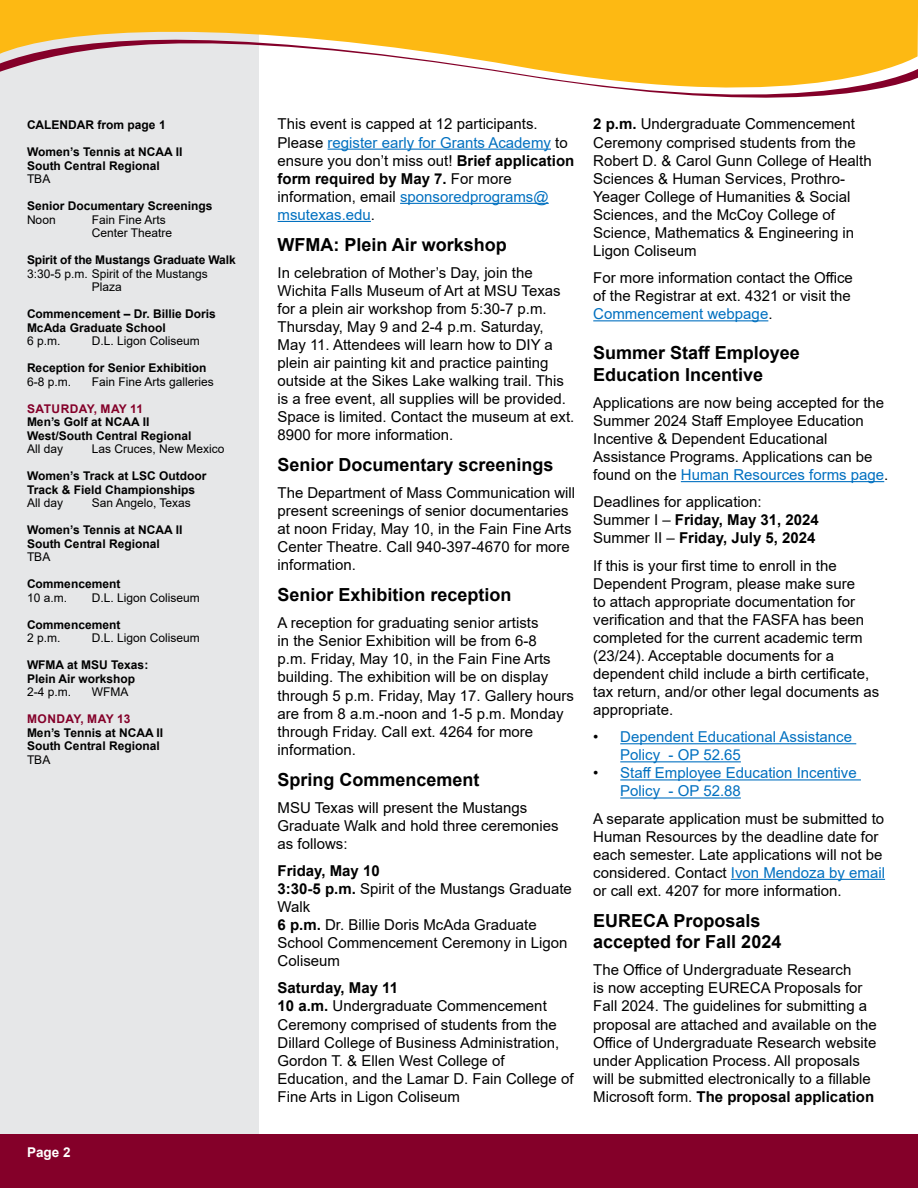
<style>
.page{position:relative;width:918px;height:1188px;background:#fff}
.page>*{position:absolute;margin:0;border:0;box-sizing:border-box;transform-origin:0 0}
.t1{font:700 18px/21.6px "Arial";color:#000}
.t2{font:15px/18.1px "Arial";color:#000}
.t3{font:15px/18px "Arial";color:#0070c0}
.t4{font:700 13.5px "Arial";color:#fff}
.t5{font:700 12px/13.5px "Arial";color:#000}
.t6{font:12px/13.5px "Arial";color:#000}
.t7{font:700 12px "Arial";letter-spacing:.035em;color:#840029}
.s1{color:#0070c0}
.s2{font-weight:700}
.s3{color:#000}
</style>
<div class="page">
<div style="left:0;top:0;width:258px;height:1188px;background:#e6e7e8"></div>
<hr style="left:328px;top:149px;width:223px;height:1px;background:#0070c0">
<hr style="left:400px;top:203px;width:149px;height:1px;background:#0070c0">
<hr style="left:278px;top:221px;width:93px;height:1px;background:#0070c0">
<hr style="left:593px;top:320px;width:175px;height:1px;background:#0070c0">
<hr style="left:681px;top:481px;width:203px;height:1px;background:#0070c0">
<hr style="left:620px;top:743px;width:236px;height:1px;background:#0070c0">
<hr style="left:620px;top:761px;width:121px;height:1px;background:#0070c0">
<hr style="left:620px;top:779px;width:241px;height:1px;background:#0070c0">
<hr style="left:620px;top:797px;width:121px;height:2px;background:#0070c0">
<hr style="left:731px;top:879px;width:154px;height:1px;background:#0070c0">
<div style="left:0;top:0;width:918px;height:21px;background:#fdb913"></div>
<svg style="left:0;top:21px;width:918px;height:104px"></svg>
<div style="left:0;top:1134px;width:918px;height:54px;background:#840029"></div>
<h6 class="t5" style="left:27px;top:118px;width:140px">CALENDAR from page 1</h6>
<p class="t5" style="left:27px;top:145px;width:157px">Women’s Tennis at NCAA II<br>South Central Regional</p>
<p class="t6" style="left:27px;top:172px;width:25px">TBA</p>
<h6 class="t5" style="left:27px;top:199px;width:187px">Senior Documentary Screenings</h6>
<p class="t6" style="left:27px;top:213px;width:30px">Noon</p>
<p class="t6" style="left:92px;top:213px;width:82px">Fain Fine Arts<br>Center Theatre</p>
<h6 class="t5" style="left:27px;top:253px;width:210px">Spirit of the Mustangs Graduate Walk</h6>
<p class="t6" style="left:92px;top:267px;width:118px;text-indent:-65px">3:30-5 p.m. Spirit of the Mustangs<br>Plaza</p>
<p class="t5" style="left:27px;top:307px;width:190px">Commencement – Dr. Billie Doris<br>McAda Graduate School</p>
<p class="t6" style="left:27px;top:334px;width:35px">6 p.m.</p>
<p class="t6" style="left:92px;top:334px;width:110px">D.L. Ligon Coliseum</p>
<h6 class="t5" style="left:27px;top:361px;width:181px">Reception for Senior Exhibition</h6>
<p class="t6" style="left:27px;top:375px;width:46px">6-8 p.m.</p>
<p class="t6" style="left:92px;top:375px;width:124px">Fain Fine Arts galleries</p>
<h6 class="t7" style="left:27px;top:400px;width:117px">SATURDAY, MAY 11</h6>
<p class="t5" style="left:27px;top:415px;width:166px">Men’s Golf at NCAA II<br>West/South Central Regional</p>
<p class="t6" style="left:27px;top:442px;width:38px">All day</p>
<p class="t6" style="left:92px;top:442px;width:134px">Las Cruces, New Mexico</p>
<p class="t5" style="left:27px;top:469px;width:181px">Women’s Track at LSC Outdoor<br>Track &amp; Field Championships</p>
<p class="t6" style="left:27px;top:496px;width:38px">All day</p>
<p class="t6" style="left:92px;top:496px;width:101px">San Angelo, Texas</p>
<p class="t5" style="left:27px;top:523px;width:157px">Women’s Tennis at NCAA II<br>South Central Regional</p>
<p class="t6" style="left:27px;top:550px;width:25px">TBA</p>
<h6 class="t5" style="left:27px;top:577px;width:95px">Commencement</h6>
<p class="t6" style="left:27px;top:591px;width:42px">10 a.m.</p>
<p class="t6" style="left:92px;top:591px;width:110px">D.L. Ligon Coliseum</p>
<h6 class="t5" style="left:27px;top:618px;width:95px">Commencement</h6>
<p class="t6" style="left:27px;top:631px;width:35px">2 p.m.</p>
<p class="t6" style="left:92px;top:631px;width:110px">D.L. Ligon Coliseum</p>
<p class="t5" style="left:27px;top:658px;width:123px">WFMA at MSU Texas:<br>Plein Air workshop</p>
<p class="t6" style="left:27px;top:685px;width:46px">2-4 p.m.</p>
<p class="t6" style="left:92px;top:685px;width:38px">WFMA</p>
<h6 class="t7" style="left:27px;top:711px;width:105px">MONDAY, MAY 13</h6>
<p class="t5" style="left:27px;top:726px;width:138px">Men’s Tennis at NCAA II<br>South Central Regional</p>
<p class="t6" style="left:27px;top:753px;width:25px">TBA</p>
<p class="t4" style="left:27px;top:1142px;width:45px">Page 2</p>
<p class="t2" style="left:278px;top:115px;width:298px">This event is capped at 12 participants.<br>Please <span class="s1">register early for Grants Academy</span> to ensure you don’t miss out! <span class="s2">Brief application form required by May 7.</span> For more information, email <span class="s1">sponsoredprograms@ msutexas.edu</span>.</p>
<h4 class="t1" style="left:278px;top:234px;width:231px">WFMA: Plein Air workshop</h4>
<p class="t2" style="left:278px;top:263px;width:298px">In celebration of Mother’s Day, join the Wichita Falls Museum of Art at MSU Texas for a plein air workshop from 5:30-7 p.m.<br>Thursday, May 9 and 2-4 p.m. Saturday, May 11. Attendees will learn how to DIY a plein air painting kit and practice painting outside at the Sikes Lake walking trail. This is a free event, all supplies will be provided.<br>Space is limited. Contact the museum at ext.<br>8900 for more information.</p>
<h4 class="t1" style="left:278px;top:454px;width:278px">Senior Documentary screenings</h4>
<p class="t2" style="left:278px;top:484px;width:299px">The Department of Mass Communication will present screenings of senior documentaries at noon Friday, May 10, in the Fain Fine Arts Center Theatre. Call 940-397-4670 for more information.</p>
<h4 class="t1" style="left:278px;top:584px;width:236px">Senior Exhibition reception</h4>
<p class="t2" style="left:278px;top:614px;width:262px">A reception for graduating senior artists in the Senior Exhibition will be from 6-8</p>
<p class="t2" style="left:278px;top:650px;width:298px">p.m. Friday, May 10, in the Fain Fine Arts building. The exhibition will be on display through 5 p.m. Friday, May 17. Gallery hours are from 8 a.m.-noon and 1-5 p.m. Monday through Friday. Call ext. 4264 for more information.</p>
<h4 class="t1" style="left:278px;top:769px;width:204px">Spring Commencement</h4>
<p class="t2" style="left:278px;top:798px;width:283px">MSU Texas will present the Mustangs<br>Graduate Walk and hold three ceremonies as follows:</p>
<p class="t2" style="left:278px;top:862px;width:296px"><span class="s2">Friday, May 10<br>3:30-5 p.m.</span> Spirit of the Mustangs Graduate<br>Walk<br><span class="s2">6 p.m.</span> Dr. Billie Doris McAda Graduate<br>School Commencement Ceremony in Ligon<br>Coliseum</p>
<p class="t2" style="left:278px;top:979px;width:297px"><span class="s2">Saturday, May 11<br>10 a.m.</span> Undergraduate Commencement Ceremony comprised of students from the Dillard College of Business Administration, Gordon T. &amp; Ellen West College of Education, and the Lamar D. Fain College of Fine Arts in Ligon Coliseum</p>
<p class="t2" style="left:593px;top:115px;width:280px"><span class="s2">2 p.m.</span> Undergraduate Commencement Ceremony comprised students from the Robert D. &amp; Carol Gunn College of Health Sciences &amp; Human Services, Prothro-Yeager College of Humanities &amp; Social Sciences, and the McCoy College of Science, Mathematics &amp; Engineering in Ligon Coliseum</p>
<p class="t2" style="left:593px;top:269px;width:261px">For more information contact the Office of the Registrar at ext. 4321 or visit the<br><span class="s1">Commencement webpage</span>.</p>
<p class="t1" style="left:593px;top:342px;width:208px">Summer Staff Employee</p>
<h4 class="t1" style="left:593px;top:364px;width:172px">Education Incentive</h4>
<p class="t2" style="left:593px;top:393px;width:297px">Applications are now being accepted for the Summer 2024 Staff Employee Education Incentive &amp; Dependent Educational Assistance Programs. Applications can be found on the <span class="s1">Human Resources forms page</span>.</p>
<p class="t2" style="left:593px;top:493px;width:227px">Deadlines for application:<br>Summer I – <span class="s2">Friday, May 31, 2024<br></span>Summer II – <span class="s2">Friday, July 5, 2024</span></p>
<p class="t2" style="left:593px;top:556px;width:287px">If this is your first time to enroll in the Dependent Program, please make sure<br>to attach appropriate documentation for verification and that the FASFA has been completed for the current academic term (23/24). Acceptable documents for a dependent child include a birth certificate, tax return, and/or other legal documents as appropriate.</p>
<p class="t3" style="left:620px;top:728px;width:233px;text-indent:-27px"><span class="s3">•</span> Dependent Educational Assistance<br>Policy - OP 52.65</p>
<p class="t3" style="left:620px;top:764px;width:238px;text-indent:-27px"><span class="s3">•</span> Staff Employee Education Incentive<br>Policy - OP 52.88</p>
<p class="t2" style="left:593px;top:809px;width:293px">A separate application must be submitted to Human Resources by the deadline date for each semester. Late applications will not be considered. Contact <span class="s1">Ivon Mendoza by email </span>or call ext. 4207 for more information.</p>
<h4 class="t1" style="left:593px;top:910px;width:190px">EURECA Proposals accepted for Fall 2024</h4>
<p class="t2" style="left:593px;top:961px;width:285px">The Office of Undergraduate Research<br>is now accepting EURECA Proposals for Fall 2024. The guidelines for submitting a proposal are attached and available on the Office of Undergraduate Research website under Application Process. All proposals will be submitted electronically to a fillable Microsoft form. <span class="s2">The proposal application</span></p>
</div>
